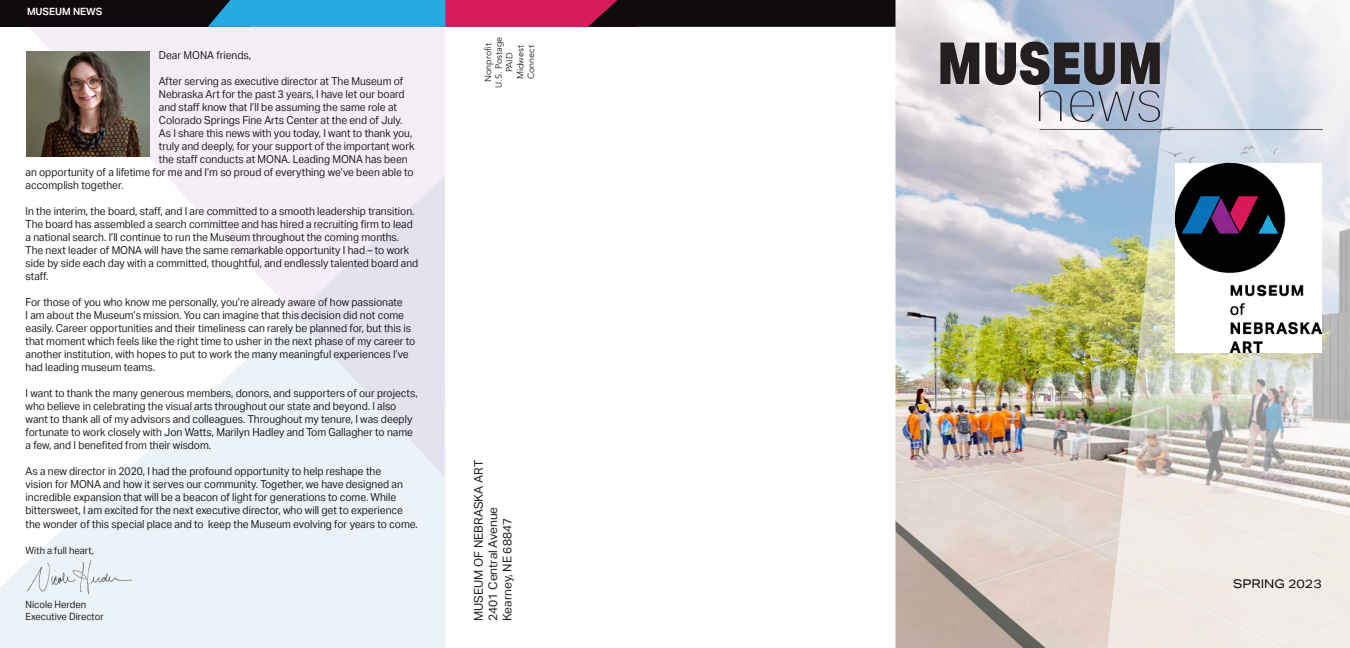
<style>
.page{position:relative;width:1350px;height:648px;background:#fff}
.page>*{position:absolute;margin:0;border:0;box-sizing:border-box;transform-origin:0 0}
.t1{font:900 58px "Aktiv Grotesk Cd";color:#231f20}
.t2{font:58px "Aktiv Grotesk Cd Hair";color:#231f20;scale:1.25 1}
.t3{font:12px "Aktiv Grotesk";color:#231f20}
.t4{font:12px "Aktiv Grotesk Ex";color:#110a0c}
.t5{font:11px/13px "Aktiv Grotesk";color:#231f20;scale:.93 1}
.t6{font:10px "Aktiv Grotesk";color:#231f20;scale:.94 1}
.t7{font:600 10px "Aktiv Grotesk";color:#fff}
.t8{font:9px "Avenir";color:#231f20}
</style>
<div class="page">
<svg style="left:0;top:477px;width:446px;height:171px;background:#ecf4f9"></svg>
<svg style="left:26px;top:27px;width:419px;height:450px"></svg>
<img style="left:1174px;top:0;width:176px;height:648px">
<div style="left:439px;top:0;width:198px;height:27px;background:#d91a5b"></div>
<div style="left:0;top:0;width:249px;height:27px;background:#110a0c"></div>
<svg style="left:208px;top:0;width:237px;height:27px;background:#24a2d6"></svg>
<svg style="left:588px;top:0;width:308px;height:27px;background:#1c0b11"></svg>
<img style="left:896px;top:0;width:278px;height:648px">
<img style="left:1176px;top:164px;width:146px;height:189px">
<hr style="left:1040px;top:129px;width:283px;height:1px;background:#110a0c">
<img style="left:26px;top:52px;width:124px;height:104px">
<img style="left:22px;top:558px;width:115px;height:40px">
<p class="t7" style="left:27px;top:5px;width:77px">MUSEUM NEWS</p>
<p class="t5" style="left:159px;top:49px;width:101px">Dear MONA friends,</p>
<p class="t5" style="left:159px;top:75px;width:264px">After serving as executive director at The Museum of</p>
<p class="t5" style="left:159px;top:88px;width:266px">Nebraska Art for the past 3 years, I have let our board</p>
<p class="t5" style="left:159px;top:101px;width:258px">and staff know that I’ll be assuming the same role at</p>
<p class="t5" style="left:159px;top:114px;width:263px">Colorado Springs Fine Arts Center at the end of July.</p>
<p class="t5" style="left:159px;top:127px;width:274px">As I share this news with you today, I want to thank you,</p>
<p class="t5" style="left:159px;top:140px;width:276px">truly and deeply, for your support of the important work</p>
<p class="t5" style="left:159px;top:153px;width:269px">the staff conducts at MONA. Leading MONA has been</p>
<p class="t5" style="left:26px;top:166px;width:419px">an opportunity of a lifetime for me and I’m so proud of everything we’ve been able to</p>
<p class="t5" style="left:26px;top:179px;width:107px">accomplish together.</p>
<p class="t5" style="left:26px;top:205px;width:424px">In the interim, the board, staff, and I are committed to a smooth leadership transition.<br>The board has assembled a search committee and has hired a recruiting firm to lead a national search. I’ll continue to run the Museum throughout the coming months.<br>The next leader of MONA will have the same remarkable opportunity I had – to work side by side each day with a committed, thoughtful, and endlessly talented board and staff.</p>
<p class="t5" style="left:26px;top:296px;width:421px">For those of you who know me personally, you’re already aware of how passionate<br>I am about the Museum’s mission. You can imagine that this decision did not come easily. Career opportunities and their timeliness can rarely be planned for, but this is that moment which feels like the right time to usher in the next phase of my career to another institution, with hopes to put to work the many meaningful experiences I’ve had leading museum teams.</p>
<p class="t5" style="left:26px;top:387px;width:423px">I want to thank the many generous members, donors, and supporters of our projects, who believe in celebrating the visual arts throughout our state and beyond. I also want to thank all of my advisors and colleagues. Throughout my tenure, I was deeply fortunate to work closely with Jon Watts, Marilyn Hadley and Tom Gallagher to name a few, and I benefited from their wisdom.</p>
<p class="t5" style="left:26px;top:465px;width:407px">As a new director in 2020, I had the profound opportunity to help reshape the vision for MONA and how it serves our community. Together, we have designed an incredible expansion that will be a beacon of light for generations to come. While bittersweet, I am excited for the next executive director, who will get to experience</p>
<p class="t5" style="left:26px;top:518px;width:423px">the wonder of this special place and to keep the Museum evolving for years to come.</p>
<p class="t6" style="left:26px;top:545px;width:74px">With a full heart,</p>
<p class="t6" style="left:26px;top:599px;width:66px">Nicole Herden</p>
<p class="t6" style="left:26px;top:611px;width:85px">Executive Director</p>
<p class="t8" style="left:483px;top:82px;width:40px;rotate:-90deg">Nonprofit</p>
<p class="t8" style="left:493px;top:88px;width:53px;rotate:-90deg">U.S. Postage</p>
<p class="t8" style="left:504px;top:72px;width:21px;rotate:-90deg">PAID</p>
<p class="t8" style="left:515px;top:79px;width:35px;rotate:-90deg">Midwest</p>
<p class="t8" style="left:526px;top:79px;width:36px;rotate:-90deg">Connect</p>
<p class="t3" style="left:472px;top:621px;width:162px;rotate:-90deg">MUSEUM OF NEBRASKA ART</p>
<p class="t3" style="left:486px;top:621px;width:116px;rotate:-90deg">2401 Central Avenue</p>
<p class="t3" style="left:500px;top:621px;width:104px;rotate:-90deg">Kearney, NE 68847</p>
<p class="t1" style="left:937px;top:26px;width:228px">MUSEUM</p>
<p class="t2" style="left:1034px;top:68px;width:105px">news</p>
<p class="t4" style="left:1233px;top:576px;width:90px">SPRING 2023</p>
</div>
